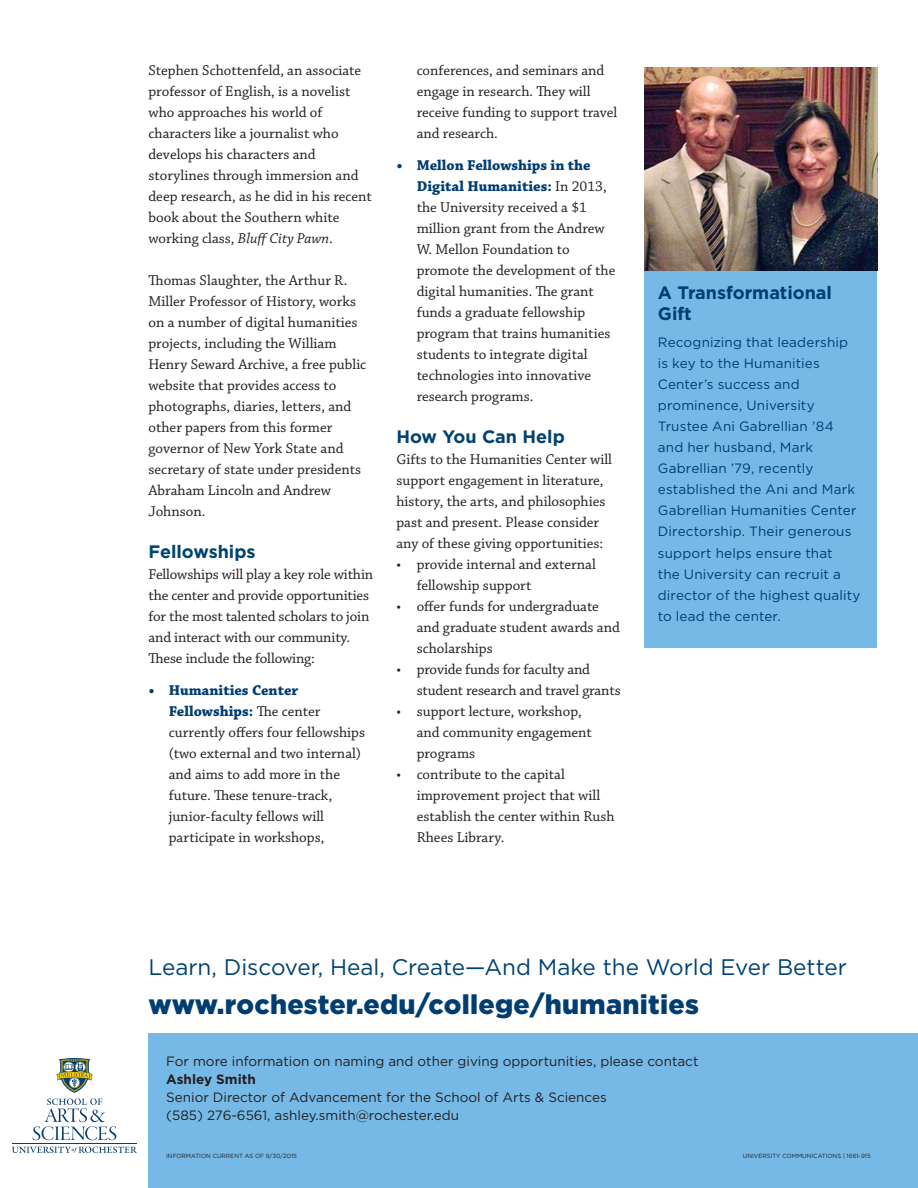
<style>
.page{position:relative;width:918px;height:1188px;background:#fff}
.page>*{position:absolute;margin:0;border:0;box-sizing:border-box;transform-origin:0 0}
.t1{font:900 27px "Gotham";letter-spacing:.01em;color:#003d71}
.t2{font:22.5px "Gotham";color:#004270}
.t3{font:700 18px "Gotham";color:#004270}
.Sidebar_Header{font:700 18px/21px "Gotham";color:#003d71}
.Text{font:15px/21px "Chaparral Pro";color:#231f20}
.Text_1st_Paragraph{font:15px/21px "Chaparral Pro";letter-spacing:-.005em;color:#231f20}
.sidebar{font:13.5px/21px "Gotham";letter-spacing:.01em;color:#003d71}
.Contact_Info{font:13.5px "Gotham";color:#231f20}
.Contact_Name{font:700 13.5px "Gotham";color:#231f20}
.t4{font:6px "Gotham";color:#231f20}
.s1{font-style:italic}
.s2{font-weight:700;color:#003d71}
</style>
<div class="page">
<div style="left:148px;top:1034px;width:770px;height:154px;background:#76b9e6"></div>
<hr style="left:12px;top:1143px;width:124px;height:1px;background:#0b3f69">
<svg style="left:12px;top:1146px;width:125px;height:7px"></svg>
<svg style="left:56px;top:1058px;width:37px;height:35px"></svg>
<svg style="left:33px;top:1099px;width:83px;height:41px"></svg>
<div style="left:644px;top:257px;width:233px;height:391px;background:#76b9e6"></div>
<img style="left:644px;top:68px;width:233px;height:202px">
<p class="Text" style="left:148px;top:60px;width:225px">Stephen Schottenfeld, an associate professor of English, is a novelist who approaches his world of characters like a journalist who develops his characters and storylines through immersion and deep research, as he did in his recent book about the Southern white working class, <span class="s1">Bluff City Pawn</span>.</p>
<p class="Text" style="left:148px;top:270px;width:219px">Thomas Slaughter, the Arthur R.<br>Miller Professor of History, works on a number of digital humanities projects, including the William<br>Henry Seward Archive, a free public website that provides access to photographs, diaries, letters, and other papers from this former governor of New York State and secretary of state under presidents<br>Abraham Lincoln and Andrew<br>Johnson.</p>
<p class="t3" style="left:148px;top:540px;width:109px">Fellowships</p>
<p class="Text_1st_Paragraph" style="left:148px;top:564px;width:226px">Fellowships will play a key role within the center and provide opportunities for the most talented scholars to join and interact with our community.<br>These include the following:</p>
<p class="Text" style="left:169px;top:680px;width:198px;text-indent:-20px"><span class="s2">• Humanities Center<br>Fellowships:</span> The center currently offers four fellowships (two external and two internal) and aims to add more in the future. These tenure-track, junior-faculty fellows will participate in workshops,</p>
<p class="Text" style="left:417px;top:60px;width:202px">conferences, and seminars and engage in research. They will receive funding to support travel and research.</p>
<p class="Text" style="left:417px;top:155px;width:200px;text-indent:-20px"><span class="s2">• Mellon Fellowships in the<br>Digital Humanities:</span> In 2013, the University received a $1 million grant from the Andrew<br>W. Mellon Foundation to promote the development of the digital humanities. The grant funds a graduate fellowship program that trains humanities students to integrate digital technologies into innovative research programs.</p>
<p class="t3" style="left:396px;top:424px;width:170px">How You Can Help</p>
<p class="Text_1st_Paragraph" style="left:396px;top:449px;width:217px">Gifts to the Humanities Center will support engagement in literature, history, the arts, and philosophies past and present. Please consider any of these giving opportunities:</p>
<p class="Text" style="left:417px;top:554px;width:181px;text-indent:-20px">• provide internal and external fellowship support</p>
<p class="Text" style="left:417px;top:596px;width:205px;text-indent:-20px">• offer funds for undergraduate and graduate student awards and scholarships</p>
<p class="Text" style="left:417px;top:659px;width:206px;text-indent:-20px">• provide funds for faculty and student research and travel grants</p>
<p class="Text" style="left:417px;top:701px;width:177px;text-indent:-20px">• support lecture, workshop, and community engagement programs</p>
<p class="Text" style="left:417px;top:764px;width:199px;text-indent:-20px">• contribute to the capital improvement project that will establish the center within Rush<br>Rhees Library.</p>
<p class="Sidebar_Header" style="left:658px;top:282px;width:176px">A Transformational<br>Gift</p>
<p class="sidebar" style="left:658px;top:332px;width:204px">Recognizing that leadership is key to the Humanities<br>Center’s success and prominence, University<br>Trustee Ani Gabrellian ’84 and her husband, Mark<br>Gabrellian ’79, recently established the Ani and Mark<br>Gabrellian Humanities Center<br>Directorship. Their generous support helps ensure that<br>the University can recruit a director of the highest quality to lead the center.</p>
<p class="t2" style="left:148px;top:953px;width:700px">Learn, Discover, Heal, Create—And Make the World Ever Better</p>
<p class="t1" style="left:148px;top:986px;width:552px">www.rochester.edu/college/humanities</p>
<p class="Contact_Info" style="left:166px;top:1053px;width:534px">For more information on naming and other giving opportunities, please contact</p>
<p class="Contact_Name" style="left:166px;top:1070px;width:91px">Ashley Smith</p>
<p class="Contact_Info" style="left:166px;top:1089px;width:442px">Senior Director of Advancement for the School of Arts &amp; Sciences</p>
<p class="Contact_Info" style="left:166px;top:1107px;width:295px">(585) 276-6561, ashley.smith@rochester.edu</p>
<p class="t4" style="left:166px;top:1152px;width:7px">Information</p>
<p class="t4" style="left:213px;top:1152px;width:6px">current</p>
<p class="t4" style="left:245px;top:1152px;width:54px">as of 9/30/2015</p>
<p class="t4" style="left:743px;top:1152px;width:129px">UNIVERSITY COMMUNICATIONS | 1661-915</p>
</div>
